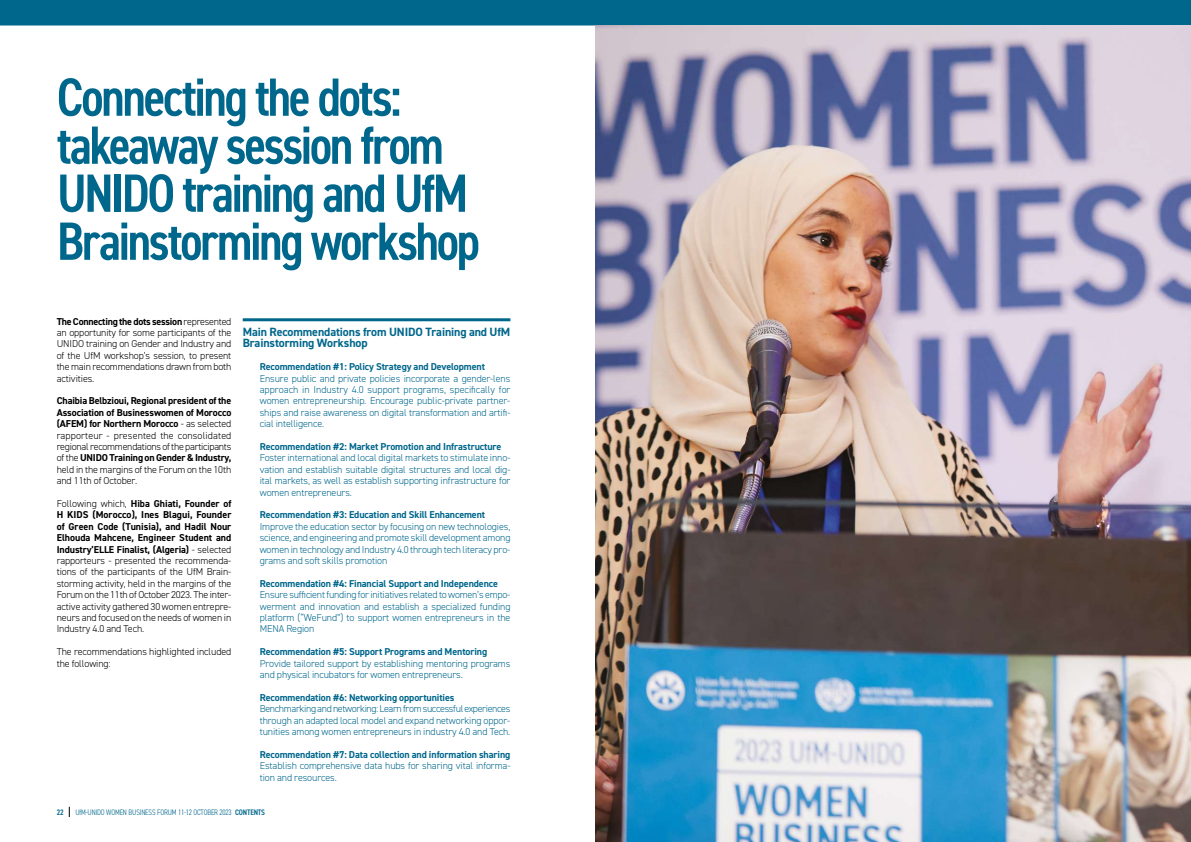
<style>
.page{position:relative;width:1191px;height:842px;background:#fff}
.page>*{position:absolute;margin:0;border:0;box-sizing:border-box;transform-origin:0 0}
.t1{font:600 condensed 54px/48px "DIN2014";letter-spacing:-.05em;color:#00678c}
.t2{font:700 12px/11.4px "DIN2014";letter-spacing:-.01em;color:#00678c}
.t3{font:300 10px/11.4px "DIN2014";letter-spacing:-.01em;color:#00678c;text-align:justify}
.t4{font:300 10px/11.4px "DIN2014";letter-spacing:-.01em;color:#000;text-align:justify}
.t5{font:700 10px "DIN2014";letter-spacing:-.01em;color:#00678c}
.t6{font:300 condensed 8px "DIN2014";letter-spacing:-.02em;color:#00678c}
.t7{font:600 condensed 8px "DIN2014";color:#00678c}
.s1{font-weight:700}
.s2{font-weight:600}
</style>
<div class="page">
<div style="left:0;top:0;width:1191px;height:26px;background:#00678c"></div>
<hr style="left:243px;top:318px;width:267px;height:3px;background:#00678c">
<img style="left:595px;top:26px;width:596px;height:816px">
<h1 class="t1" style="left:57px;top:72px;width:425px">Connecting the dots: takeaway session from<br>UNIDO training and UfM<br>Brainstorming workshop</h1>
<p class="t4" style="left:57px;top:315px;width:176px"><span class="s1">The Connecting the dots session</span> represented an opportunity for some participants of the UNIDO training on Gender and Industry and of the UfM workshop’s session, to present the main recommendations drawn from both activities.</p>
<p class="t4" style="left:57px;top:395px;width:176px"><span class="s1">Chaibia Belbzioui, Regional president of the Association of Businesswomen of Morocco (AFEM) for Northern Morocco</span> - as selected rapporteur - presented the consolidated regional recommendations of the participants of the <span class="s1">UNIDO Training on Gender &amp; Industry, </span>held in the margins of the Forum on the 10th and 11th of October.</p>
<p class="t4" style="left:57px;top:498px;width:176px">Following which, <span class="s1">Hiba Ghiati, Founder of H KIDS (Morocco), Ines Blagui, Founder of Green Code (Tunisia), and Hadil Nour Elhouda Mahcene, Engineer Student and Industry’ELLE Finalist, (Algeria)</span> - selected rapporteurs - presented the recommenda&shy;tions of the participants of the UfM Brain&shy;storming activity, held in the margins of the Forum on the 11th of October 2023. The inter&shy;active activity gathered 30 women entrepre&shy;neurs and focused on the needs of women in Industry 4.0 and Tech.</p>
<p class="t4" style="left:57px;top:646px;width:176px">The recommendations highlighted included the following:</p>
<p class="t2" style="left:243px;top:326px;width:269px">Main Recommendations from UNIDO Training and UfM<br>Brainstorming Workshop</p>
<p class="t5" style="left:260px;top:360px;width:227px">Recommendation #1: Policy Strategy and Development</p>
<p class="t3" style="left:260px;top:372px;width:252px">Ensure public and private policies incorporate a gender-lens approach in Industry 4.0 support programs, specifically for women entrepreneurship. Encourage public-private partner&shy;ships and raise awareness on digital transformation and artifi&shy;cial intelligence.</p>
<p class="t5" style="left:260px;top:440px;width:243px">Recommendation #2: Market Promotion and Infrastructure</p>
<p class="t3" style="left:260px;top:452px;width:252px">Foster international and local digital markets to stimulate inno&shy;vation and establish suitable digital structures and local dig&shy;ital markets, as well as establish supporting infrastructure for women entrepreneurs.</p>
<p class="t5" style="left:260px;top:508px;width:227px">Recommendation #3: Education and Skill Enhancement</p>
<p class="t3" style="left:260px;top:521px;width:252px">Improve the education sector by focusing on new technologies, science, and engineering and promote skill development among women in technology and Industry 4.0 through tech literacy pro&shy;grams and soft skills promotion</p>
<p class="t5" style="left:260px;top:577px;width:240px">Recommendation #4: Financial Support and Independence</p>
<p class="t3" style="left:260px;top:589px;width:252px">Ensure sufficient funding for initiatives related to women’s empo&shy;werment and innovation and establish a specialized funding platform (“WeFund”) to support women entrepreneurs in the MENA Region</p>
<p class="t5" style="left:260px;top:645px;width:229px">Recommendation #5: Support Programs and Mentoring</p>
<p class="t3" style="left:260px;top:657px;width:252px">Provide tailored support by establishing mentoring programs and physical incubators for women entrepreneurs.</p>
<p class="t5" style="left:260px;top:691px;width:196px">Recommendation #6: Networking opportunities</p>
<p class="t3" style="left:260px;top:703px;width:252px">Benchmarking and networking: Learn from successful experiences through an adapted local model and expand networking oppor&shy;tunities among women entrepreneurs in industry 4.0 and Tech.</p>
<p class="t5" style="left:260px;top:748px;width:252px">Recommendation #7: Data collection and information sharing</p>
<p class="t3" style="left:260px;top:760px;width:252px">Establish comprehensive data hubs for sharing vital informa&shy;tion and resources.</p>
<p class="t7" style="left:57px;top:806px;width:9px">22</p>
<p class="t6" style="left:76px;top:807px;width:191px">UfM-UNIDO WOMEN BUSINESS FORUM 11-12 OCTOBER 2023 <span class="s2">CONTENTS</span></p>
</div>
